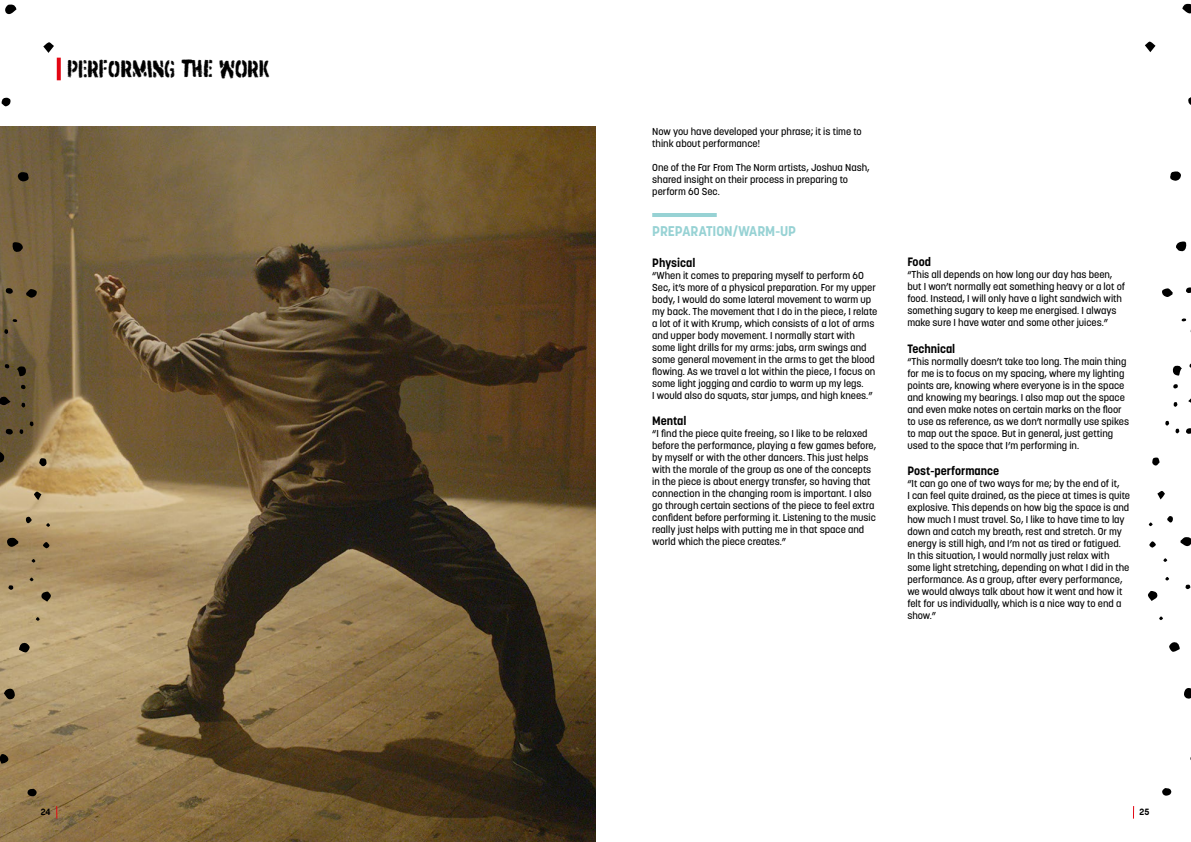
<style>
.page{position:relative;width:1191px;height:842px;background:#fff}
.page>*{position:absolute;margin:0;border:0;box-sizing:border-box;transform-origin:0 0}
._2ND_Header_18pt_-_2{font:24px "Dirtstorm";letter-spacing:-.005em;color:#000}
._2ND_Header_18pt_-_2-2{font:700 14px "Korolev";letter-spacing:-.01em;color:#97d2d4}
.Main_Text{font:700 12px "Korolev";color:#000}
.Main_Text-2{font:500 10px/12px "Korolev";color:#000}
.t1{font:700 9px "Korolev";color:#000}
</style>
<div class="page">
<img style="left:0;top:126px;width:595px;height:716px">
<svg style="left:57px;top:58px;width:4px;height:22px"></svg>
<hr style="left:652px;top:213px;width:64px;height:4px;background:#97d2d4">
<svg style="left:1152px;top:457px;width:7px;height:9px"></svg>
<svg style="left:1185px;top:585px;width:5px;height:4px"></svg>
<svg style="left:1173px;top:402px;width:4px;height:5px"></svg>
<svg style="left:1165px;top:421px;width:4px;height:5px"></svg>
<svg style="left:1175px;top:429px;width:4px;height:5px"></svg>
<svg style="left:1149px;top:541px;width:7px;height:7px"></svg>
<svg style="left:1165px;top:577px;width:4px;height:4px"></svg>
<svg style="left:1159px;top:616px;width:4px;height:4px"></svg>
<svg style="left:1148px;top:522px;width:4px;height:4px"></svg>
<svg style="left:1163px;top:558px;width:4px;height:4px"></svg>
<svg style="left:1173px;top:384px;width:4px;height:5px"></svg>
<svg style="left:1181px;top:318px;width:5px;height:4px"></svg>
<svg style="left:1186px;top:428px;width:5px;height:6px"></svg>
<svg style="left:1186px;top:287px;width:5px;height:6px"></svg>
<svg style="left:1184px;top:688px;width:7px;height:11px"></svg>
<svg style="left:1182px;top:3px;width:9px;height:11px"></svg>
<svg style="left:1169px;top:642px;width:10px;height:10px"></svg>
<svg style="left:1170px;top:171px;width:11px;height:10px"></svg>
<svg style="left:1172px;top:365px;width:9px;height:11px"></svg>
<svg style="left:1148px;top:591px;width:10px;height:10px"></svg>
<svg style="left:1162px;top:788px;width:10px;height:8px"></svg>
<svg style="left:1180px;top:537px;width:11px;height:9px"></svg>
<svg style="left:1167px;top:516px;width:6px;height:7px"></svg>
<svg style="left:1176px;top:241px;width:11px;height:11px"></svg>
<svg style="left:1145px;top:41px;width:10px;height:11px"></svg>
<svg style="left:1162px;top:288px;width:10px;height:9px"></svg>
<svg style="left:1188px;top:97px;width:3px;height:8px"></svg>
<svg style="left:1157px;top:491px;width:8px;height:8px"></svg>
<svg style="left:39px;top:458px;width:8px;height:9px"></svg>
<svg style="left:8px;top:585px;width:5px;height:5px"></svg>
<svg style="left:4px;top:329px;width:4px;height:5px"></svg>
<svg style="left:21px;top:403px;width:4px;height:5px"></svg>
<svg style="left:30px;top:421px;width:4px;height:5px"></svg>
<svg style="left:19px;top:429px;width:4px;height:5px"></svg>
<svg style="left:43px;top:542px;width:6px;height:7px"></svg>
<svg style="left:36px;top:617px;width:4px;height:4px"></svg>
<svg style="left:46px;top:523px;width:4px;height:4px"></svg>
<svg style="left:32px;top:559px;width:3px;height:4px"></svg>
<svg style="left:21px;top:385px;width:5px;height:4px"></svg>
<svg style="left:5px;top:364px;width:4px;height:5px"></svg>
<svg style="left:13px;top:319px;width:4px;height:3px"></svg>
<svg style="left:6px;top:429px;width:7px;height:6px"></svg>
<svg style="left:6px;top:288px;width:7px;height:6px"></svg>
<svg style="left:0;top:452px;width:4px;height:11px"></svg>
<svg style="left:4px;top:687px;width:11px;height:13px"></svg>
<svg style="left:5px;top:4px;width:11px;height:11px"></svg>
<svg style="left:19px;top:642px;width:11px;height:10px"></svg>
<svg style="left:17px;top:171px;width:13px;height:11px"></svg>
<svg style="left:17px;top:366px;width:9px;height:10px"></svg>
<svg style="left:41px;top:592px;width:10px;height:10px"></svg>
<svg style="left:27px;top:789px;width:10px;height:8px"></svg>
<svg style="left:7px;top:538px;width:11px;height:9px"></svg>
<svg style="left:26px;top:517px;width:6px;height:6px"></svg>
<svg style="left:12px;top:242px;width:11px;height:11px"></svg>
<svg style="left:43px;top:42px;width:11px;height:11px"></svg>
<svg style="left:26px;top:289px;width:11px;height:9px"></svg>
<svg style="left:0;top:753px;width:9px;height:10px"></svg>
<svg style="left:0;top:396px;width:11px;height:9px"></svg>
<svg style="left:2px;top:98px;width:9px;height:9px"></svg>
<svg style="left:34px;top:491px;width:7px;height:9px"></svg>
<svg style="left:56px;top:806px;width:1px;height:13px"></svg>
<svg style="left:1133px;top:806px;width:1px;height:13px"></svg>
<p class="_2ND_Header_18pt_-_2" style="left:68px;top:54px;width:204px">PERFORMING THE WORK</p>
<p class="Main_Text-2" style="left:652px;top:126px;width:211px">Now you have developed your phrase; it is time to think about performance!</p>
<p class="Main_Text-2" style="left:652px;top:162px;width:219px">One of the Far From The Norm artists, Joshua Nash, shared insight on their process in preparing to perform 60 Sec.</p>
<p class="_2ND_Header_18pt_-_2-2" style="left:652px;top:222px;width:145px">PREPARATION/WARM-UP</p>
<p class="Main_Text" style="left:652px;top:255px;width:45px">Physical</p>
<p class="Main_Text-2" style="left:652px;top:269px;width:227px">“When it comes to preparing myself to perform 60<br>Sec, it’s more of a physical preparation. For my upper body, I would do some lateral movement to warm up my back. The movement that I do in the piece, I relate a lot of it with Krump, which consists of a lot of arms and upper body movement. I normally start with some light drills for my arms: jabs, arm swings and some general movement in the arms to get the blood flowing. As we travel a lot within the piece, I focus on some light jogging and cardio to warm up my legs.<br>I would also do squats, star jumps, and high knees.”</p>
<p class="Main_Text" style="left:652px;top:413px;width:36px">Mental</p>
<p class="Main_Text-2" style="left:652px;top:428px;width:225px">“I find the piece quite freeing, so I like to be relaxed before the performance, playing a few games before, by myself or with the other dancers. This just helps with the morale of the group as one of the concepts in the piece is about energy transfer, so having that connection in the changing room is important. I also go through certain sections of the piece to feel extra confident before performing it. Listening to the music really just helps with putting me in that space and world which the piece creates.”</p>
<p class="Main_Text" style="left:907px;top:255px;width:25px">Food</p>
<p class="Main_Text-2" style="left:907px;top:269px;width:219px">“This all depends on how long our day has been, but I won’t normally eat something heavy or a lot of food. Instead, I will only have a light sandwich with something sugary to keep me energised. I always make sure I have water and some other juices.”</p>
<p class="Main_Text" style="left:907px;top:341px;width:49px">Technical</p>
<p class="Main_Text-2" style="left:907px;top:355px;width:220px">“This normally doesn’t take too long. The main thing for me is to focus on my spacing, where my lighting points are, knowing where everyone is in the space and knowing my bearings. I also map out the space and even make notes on certain marks on the floor</p>
<p class="Main_Text-2" style="left:907px;top:415px;width:223px">to use as reference, as we don’t normally use spikes to map out the space. But in general, just getting used to the space that I’m performing in.</p>
<p class="Main_Text" style="left:907px;top:463px;width:93px">Post-performance</p>
<p class="Main_Text-2" style="left:907px;top:478px;width:224px">“It can go one of two ways for me; by the end of it,<br>I can feel quite drained, as the piece at times is quite explosive. This depends on how big the space is and how much I must travel. So, I like to have time to lay down and catch my breath, rest and stretch. Or my energy is still high, and I’m not as tired or fatigued.<br>In this situation, I would normally just relax with some light stretching, depending on what I did in the performance. As a group, after every performance, we would always talk about how it went and how it felt for us individually, which is a nice way to end a show.”</p>
<p class="t1" style="left:41px;top:806px;width:12px">24</p>
<p class="t1" style="left:1139px;top:806px;width:11px">25</p>
</div>
